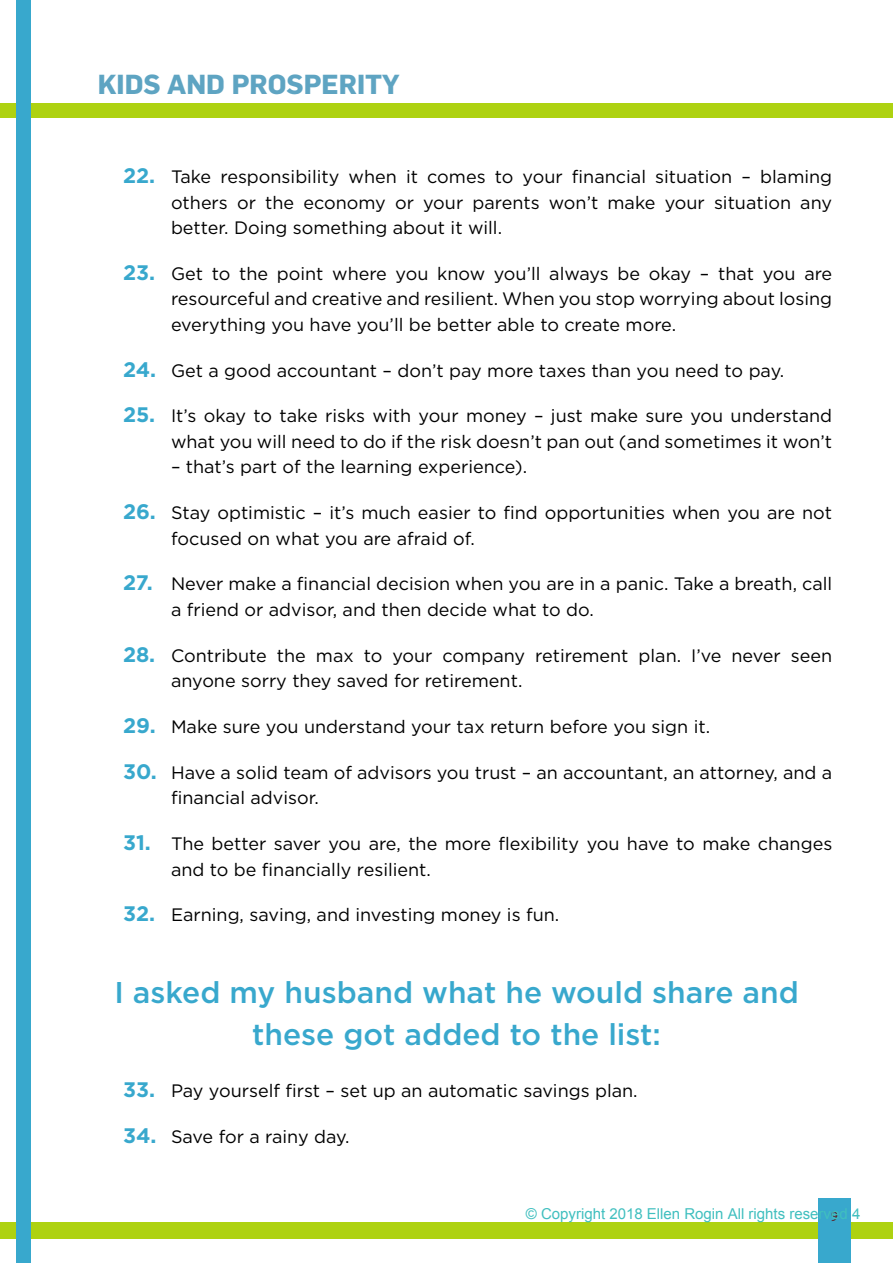
<style>
.page{position:relative;width:893px;height:1263px;background:#fff}
.page>*{position:absolute;margin:0;border:0;box-sizing:border-box;transform-origin:0 0}
.t1{font:500 30px/42px "Gotham";color:#38a8cd;text-align:center}
.t2{font:700 27px "Flama";color:#5ea4c2}
.t3{font:18px/25.5px "Gotham";color:#000}
.t4{font:15px "Arial";color:#40bfbf}
.t5{font:13.5px "Absara TF";color:#5b1c22}
.s1{font-weight:700;font-size:21px;color:#38a8cd}
</style>
<div class="page">
<div style="left:0;top:1222px;width:893px;height:17px;background:#aed211"></div>
<div style="left:0;top:103px;width:893px;height:14px;background:#aed211"></div>
<div style="left:818px;top:1198px;width:33px;height:65px;background:#38a8cd"></div>
<div style="left:16px;top:0;width:14px;height:1263px;background:#38a8cd"></div>
<h2 class="t2" style="left:98px;top:68px;width:303px">KIDS AND PROSPERITY</h2>
<p class="t3" style="left:171px;top:164px;width:663px;text-align:justify;text-indent:-48px"><span class="s1">22.</span> Take responsibility when it comes to your financial situation – blaming others or the economy or your parents won’t make your situation any better. Doing something about it will.</p>
<p class="t3" style="left:171px;top:260px;width:663px;text-align:justify;text-indent:-48px"><span class="s1">23.</span> Get to the point where you know you’ll always be okay – that you are resourceful and creative and resilient. When you stop worrying about losing everything you have you’ll be better able to create more.</p>
<p class="t3" style="left:123px;top:357px;width:663px"><span class="s1">24.</span> Get a good accountant – don’t pay more taxes than you need to pay.</p>
<p class="t3" style="left:123px;top:403px;width:711px;text-align:right"><span class="s1">25.</span> It’s okay to take risks with your money – just make sure you understand what you will need to do if the risk doesn’t pan out (and sometimes it won’t</p>
<p class="t3" style="left:171px;top:454px;width:358px">– that’s part of the learning experience).</p>
<p class="t3" style="left:171px;top:500px;width:663px;text-indent:-48px"><span class="s1">26.</span> Stay optimistic – it’s much easier to find opportunities when you are not focused on what you are afraid of.</p>
<p class="t3" style="left:171px;top:571px;width:663px;text-indent:-48px"><span class="s1">27.</span> Never make a financial decision when you are in a panic. Take a breath, call a friend or advisor, and then decide what to do.</p>
<p class="t3" style="left:171px;top:642px;width:663px;text-indent:-48px"><span class="s1">28.</span> Contribute the max to your company retirement plan. I’ve never seen anyone sorry they saved for retirement.</p>
<p class="t3" style="left:123px;top:713px;width:589px"><span class="s1">29.</span> Make sure you understand your tax return before you sign it.</p>
<p class="t3" style="left:171px;top:759px;width:663px;text-indent:-48px"><span class="s1">30.</span> Have a solid team of advisors you trust – an accountant, an attorney, and a financial advisor.</p>
<p class="t3" style="left:171px;top:830px;width:663px;text-indent:-48px"><span class="s1">31.</span> The better saver you are, the more flexibility you have to make changes and to be financially resilient.</p>
<p class="t3" style="left:123px;top:902px;width:438px"><span class="s1">32.</span> Earning, saving, and investing money is fun.</p>
<h1 class="t1" style="left:114px;top:971px;width:686px">I asked my husband what he would share and these got added to the list:</h1>
<p class="t3" style="left:123px;top:1078px;width:516px"><span class="s1">33.</span> Pay yourself first – set up an automatic savings plan.</p>
<p class="t3" style="left:123px;top:1124px;width:228px"><span class="s1">34.</span> Save for a rainy day.</p>
<p class="t4" style="left:526px;top:1204px;width:336px">© Copyright 2018 Ellen Rogin All rights reserved 4</p>
<p class="t5" style="left:831px;top:1208px;width:8px">9</p>
</div>
